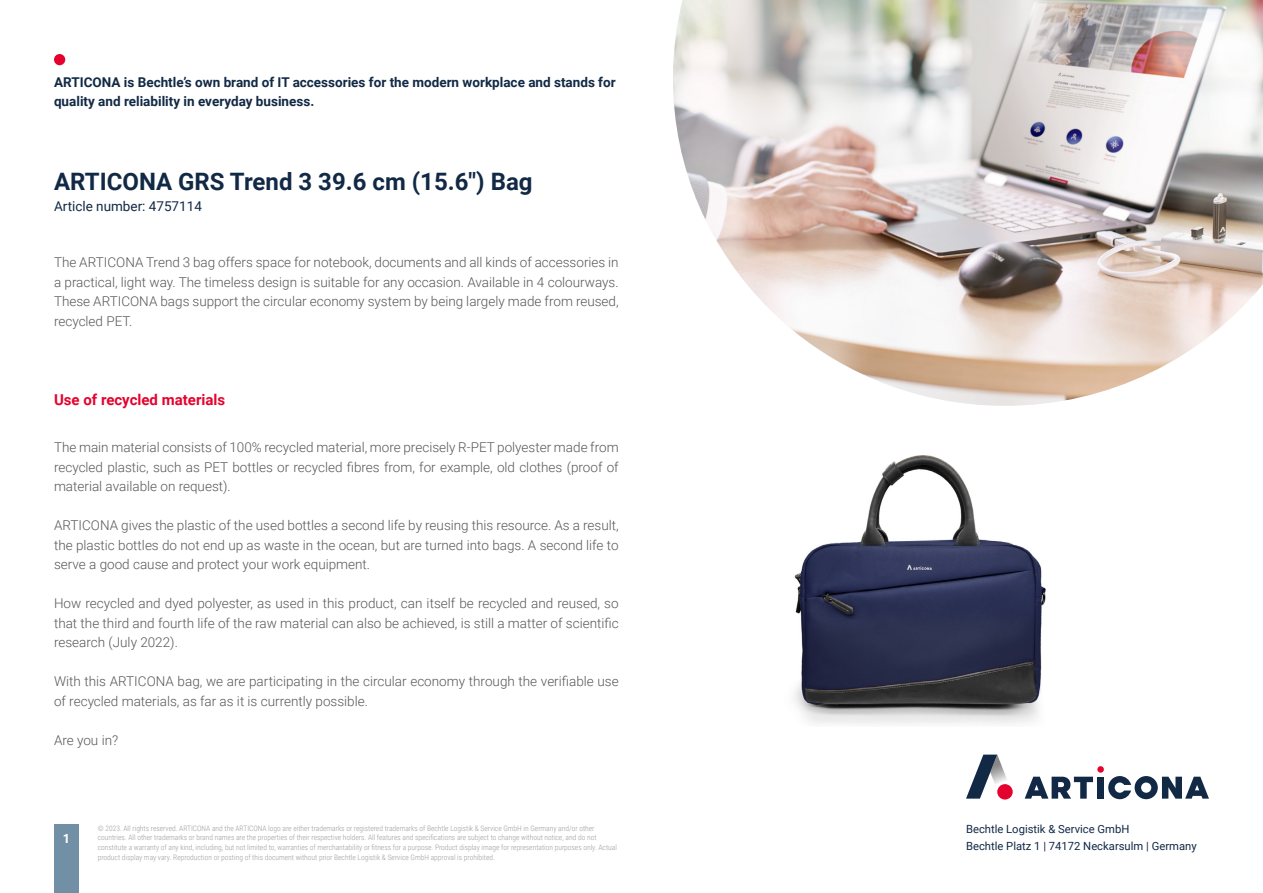
<style>
.page{position:relative;width:1263px;height:893px;background:#fff}
.page>*{position:absolute;margin:0;border:0;box-sizing:border-box;transform-origin:0 0}
.t1{font:700 24px "Roboto";color:#122945}
.t2{font:700 15px "Roboto";color:#e4032e}
.t3{font:300 13.5px/19.5px "Roboto";color:#575756;text-align:justify}
.t4{font:700 13.5px/19.5px "Roboto";color:#122945}
.t5{font:13.5px "Roboto";color:#122945}
.t6{font:700 12.75px "Roboto";color:#fff}
.t7{font:11.25px/16.5px "Roboto";color:#122945}
.t8{font:300 7.5px/9.8px "Roboto Condensed";color:#9d9d9c}
</style>
<div class="page">
<div style="left:54px;top:825px;width:25px;height:68px;background:#7190a6"></div>
<div style="left:54px;top:54px;width:11px;height:11px;background:#e4032e;border-radius:50%"></div>
<div style="left:1097px;top:766px;width:7px;height:7px;background:#e4032e;border-radius:50%"></div>
<svg style="left:1025px;top:777px;width:68px;height:22px"></svg>
<div style="left:1097px;top:777px;width:7px;height:22px;background:#122945"></div>
<svg style="left:1108px;top:776px;width:101px;height:23px"></svg>
<svg style="left:966px;top:755px;width:47px;height:44px"></svg>
<div style="left:997px;top:784px;width:16px;height:15px;background:#e4032e;border-radius:50%"></div>
<img style="left:673px;top:0;width:590px;height:406px">
<img style="left:794px;top:455px;width:252px;height:269px">
<p class="t4" style="left:54px;top:72px;width:563px">ARTICONA is Bechtle’s own brand of IT accessories for the modern workplace and stands for quality and reliability in everyday business.</p>
<h1 class="t1" style="left:54px;top:165px;width:480px">ARTICONA GRS Trend 3 39.6 cm (15.6") Bag</h1>
<p class="t5" style="left:54px;top:197px;width:149px">Article number: 4757114</p>
<p class="t3" style="left:54px;top:252px;width:566px">The ARTICONA Trend 3 bag offers space for notebook, documents and all kinds of accessories in a practical, light way. The timeless design is suitable for any occasion. Available in 4 colourways.<br>These ARTICONA bags support the circular economy system by being largely made from reused, recycled PET.</p>
<p class="t2" style="left:54px;top:389px;width:173px">Use of recycled materials</p>
<p class="t3" style="left:54px;top:437px;width:566px">The main material consists of 100% recycled material, more precisely R-PET polyester made from recycled plastic, such as PET bottles or recycled fibres from, for example, old clothes (proof of material available on request).</p>
<p class="t3" style="left:54px;top:515px;width:566px">ARTICONA gives the plastic of the used bottles a second life by reusing this resource. As a result, the plastic bottles do not end up as waste in the ocean, but are turned into bags. A second life to serve a good cause and protect your work equipment.</p>
<p class="t3" style="left:54px;top:593px;width:566px">How recycled and dyed polyester, as used in this product, can itself be recycled and reused, so that the third and fourth life of the raw material can also be achieved, is still a matter of scientific research (July 2022).</p>
<p class="t3" style="left:54px;top:671px;width:566px">With this ARTICONA bag, we are participating in the circular economy through the verifiable use of recycled materials, as far as it is currently possible.</p>
<p class="t3" style="left:54px;top:729px;width:66px">Are you in?</p>
<p class="t8" style="left:98px;top:823px;width:521px">© 2023. All rights reserved. ARTICONA and the ARTICONA logo are either trademarks or registered trademarks of Bechtle Logistik &amp; Service GmbH in Germany and/or other countries. All other trademarks or brand names are the properties of their respective holders. All features and specifications are subject to change without notice, and do not constitute a warranty of any kind, including, but not limited to, warranties of merchantability or fitness for a purpose. Product display image for representation purposes only. Actual product display may vary. Reproduction or posting of this document without prior Bechtle Logistik &amp; Service GmbH approval is prohibited.</p>
<p class="t6" style="left:63px;top:829px;width:9px">1</p>
<p class="t7" style="left:966px;top:821px;width:232px">Bechtle Logistik &amp; Service GmbH<br>Bechtle Platz 1 | 74172 Neckarsulm | Germany</p>
</div>
